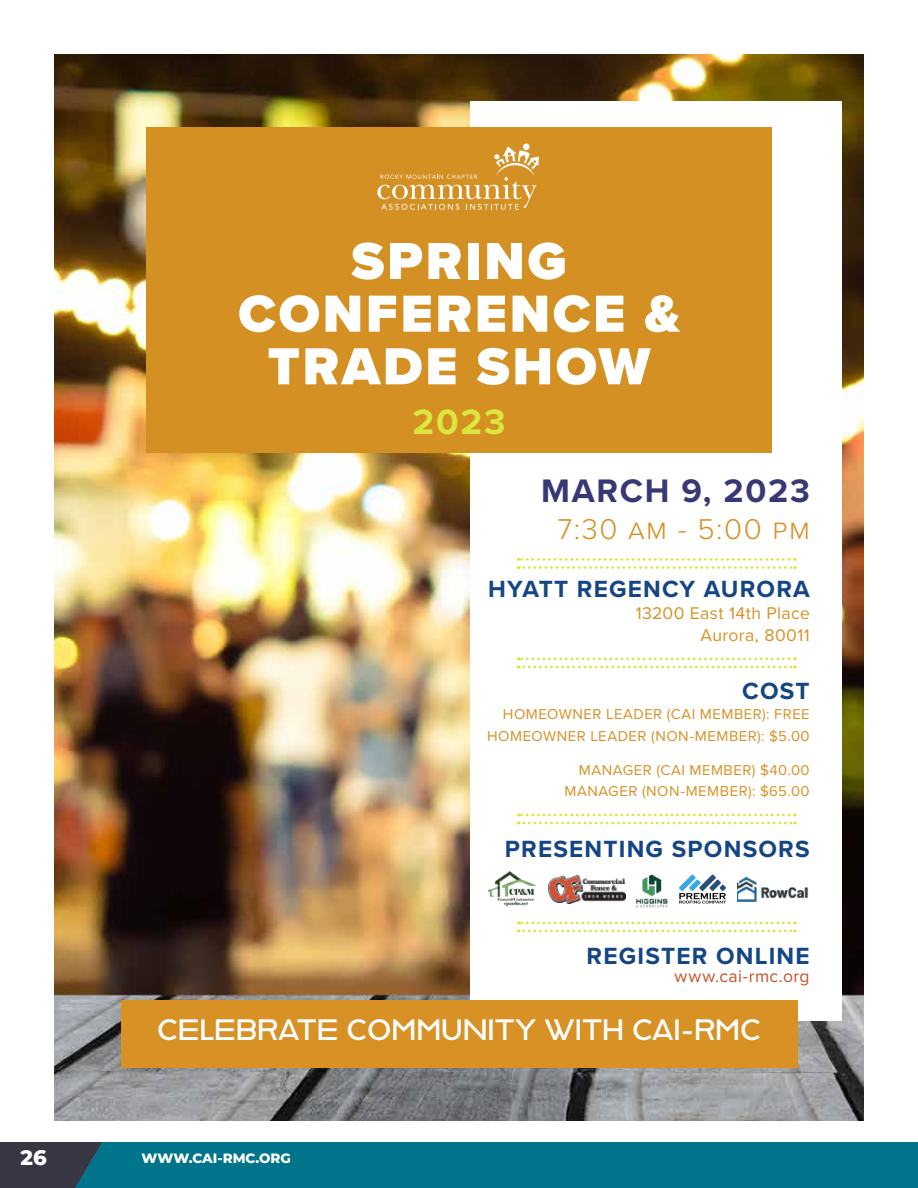
<style>
.page{position:relative;width:918px;height:1188px;background:#fff}
.page>*{position:absolute;margin:0;border:0;box-sizing:border-box;transform-origin:0 0}
.t1{font:900 54px/52.7px "Proxima Nova";letter-spacing:.05em;color:#fff;text-align:center}
.t2{font:700 36.45px "Proxima Nova";color:#dce63e}
.t3{font:700 33.75px "Proxima Nova";letter-spacing:.05em;color:#383875}
.t4{font:300 29.7px "Proxima Nova";letter-spacing:.05em;color:#d79125}
.t5{font:28.35px "Reross Quadratic";color:#fff}
.t6{font:700 24.3px "Proxima Nova";letter-spacing:.05em;color:#144585}
.t7{font:800 21px "Montserrat";color:#fff}
.t8{font:17.55px/21.6px "Proxima Nova";letter-spacing:.025em;color:#d79125;text-align:right}
.t9{font:17.55px "Proxima Nova";letter-spacing:.025em;color:#c75228}
.t10{font:14.85px/21.6px "Proxima Nova";letter-spacing:.035em;color:#d79125;text-align:right}
.t11{font:800 13.5px "Montserrat";color:#fff}
</style>
<div class="page">
<div style="left:0;top:1142px;width:918px;height:46px;background:#363743"></div>
<div style="left:75px;top:1142px;width:843px;height:46px;background:#00748b"></div>
<img style="left:54px;top:54px;width:810px;height:1066px">
<div style="left:471px;top:101px;width:371px;height:920px;background:#fff"></div>
<div style="left:146px;top:127px;width:626px;height:326px;background:#d59024"></div>
<svg style="left:377px;top:143px;width:162px;height:67px"></svg>
<svg style="left:517px;top:558px;width:278px;height:11px"></svg>
<svg style="left:517px;top:658px;width:278px;height:10px"></svg>
<svg style="left:517px;top:814px;width:278px;height:10px"></svg>
<div style="left:121px;top:1001px;width:676px;height:67px;background:#d79125"></div>
<svg style="left:517px;top:921px;width:278px;height:11px"></svg>
<img style="left:488px;top:872px;width:48px;height:34px">
<svg style="left:679px;top:874px;width:47px;height:30px"></svg>
<img style="left:737px;top:876px;width:71px;height:26px">
<img style="left:549px;top:875px;width:77px;height:28px">
<img style="left:636px;top:874px;width:32px;height:34px">
<h1 class="t1" style="left:238px;top:234px;width:443px">SPRING<br>CONFERENCE &amp;<br>TRADE SHOW</h1>
<h2 class="t2" style="left:412px;top:395px;width:95px">2023</h2>
<h3 class="t3" style="left:541px;top:466px;width:270px">MARCH 9, 2023</h3>
<h3 class="t4" style="left:557px;top:507px;width:254px">7:30 am - 5:00 pm</h3>
<h3 class="t6" style="left:488px;top:571px;width:323px">HYATT REGENCY AURORA</h3>
<p class="t8" style="left:636px;top:602px;width:176px">13200 East 14th Place<br>Aurora, 80011</p>
<h3 class="t6" style="left:742px;top:673px;width:69px">COST</h3>
<p class="t10" style="left:487px;top:703px;width:324px">HOMEOWNER LEADER (CAI MEMBER): FREE<br>HOMEOWNER LEADER (NON-MEMBER): $5.00</p>
<p class="t10" style="left:565px;top:758px;width:247px">MANAGER (CAI MEMBER) $40.00<br>MANAGER (NON-MEMBER): $65.00</p>
<h3 class="t6" style="left:505px;top:831px;width:306px">PRESENTING SPONSORS</h3>
<h3 class="t6" style="left:587px;top:938px;width:225px">REGISTER ONLINE</h3>
<p class="t9" style="left:675px;top:963px;width:137px">www.cai-rmc.org</p>
<h3 class="t5" style="left:157px;top:1011px;width:605px">CELEBRATE COMMUNITY WITH CAI-RMC</h3>
<h3 class="t7" style="left:21px;top:1143px;width:28px">26</h3>
<p class="t11" style="left:141px;top:1149px;width:151px">WWW.CAI-RMC.ORG</p>
</div>
